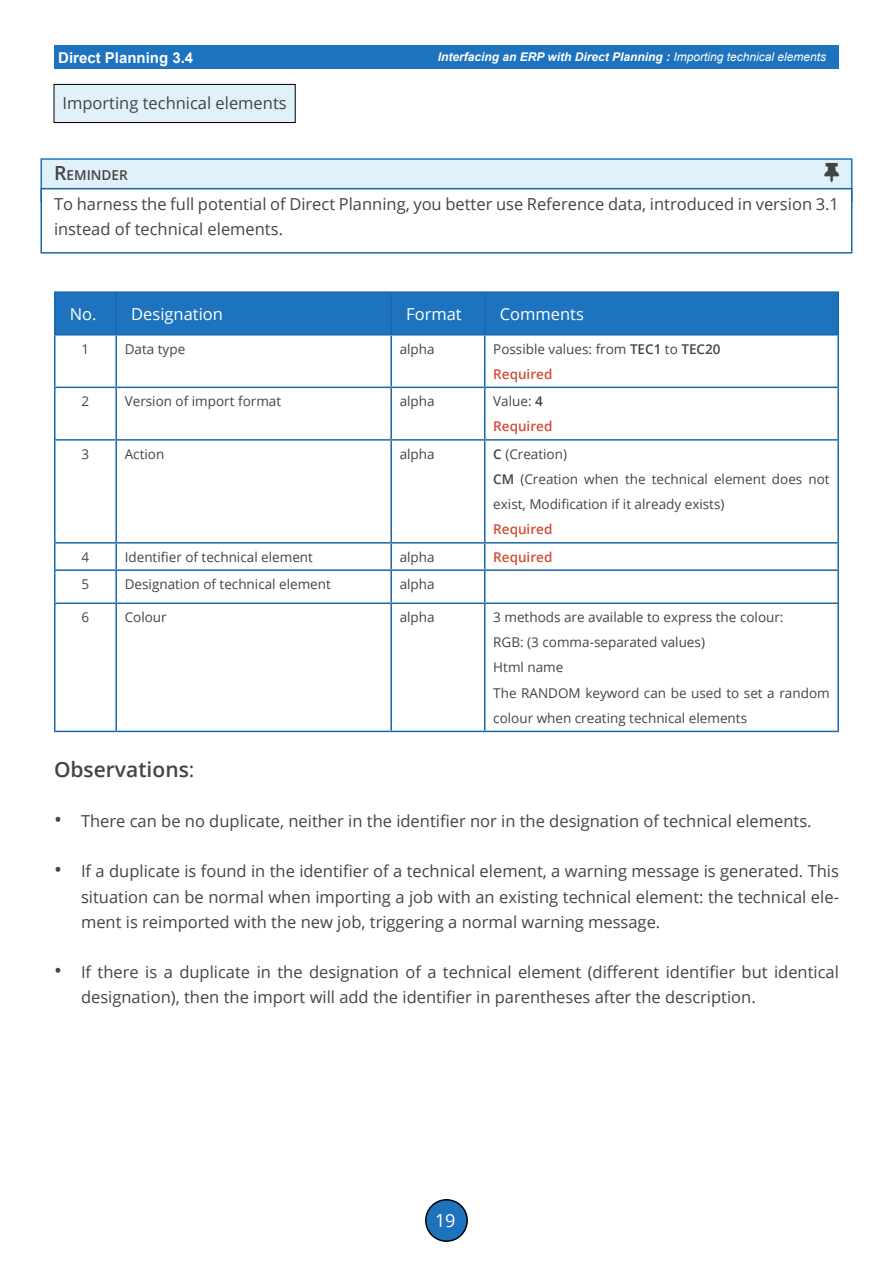
<style>
.page{position:relative;width:893px;height:1263px;background:#fff}
.page>*{position:absolute;margin:0;border:0;box-sizing:border-box;transform-origin:0 0}
.t1{font:600 21px "Open Sans";color:#444}
.t2{font:18px "Open Sans";color:#fff}
.Sous-section2{font:16.5px/25.2px "Open Sans";color:#444}
.En-tête_tableau{font:16.5px "Open Sans";color:#fff}
.t3{font:700 15px "Arial";color:#fff}
.Paragraphes{font:600 13.65px "Open Sans";color:#444}
.t4{font:13.5px/25.2px "Open Sans";color:#444}
.t5{font:600 13.5px "Open Sans";color:#cf4d35}
.t6{font:italic 700 12px "Arial";color:#fff}
.s1{font-weight:400}
.s2{font-size:19.5px}
.s3{font-weight:600}
.s4{font-size:21px}
</style>
<div class="page">
<div style="left:426px;top:1200px;width:41px;height:41px;background:#1e73be;border-radius:50%"></div>
<div style="left:425px;top:1199px;width:43px;height:43px;border:2px solid #000;border-radius:50%"></div>
<div style="left:54px;top:45px;width:785px;height:24px;background:#1e73be"></div>
<div style="left:54px;top:84px;width:241px;height:39px;background:#e0f1fa"></div>
<div style="left:54px;top:84px;width:241px;height:39px;border:1px solid #000"></div>
<div style="left:41px;top:159px;width:811px;height:31px;background:#e0f1fa"></div>
<div style="left:40px;top:158px;width:812px;height:45px;border:2px solid #1e73be"></div>
<div style="left:40px;top:188px;width:812px;height:66px;border:2px solid #1b67ab"></div>
<div style="left:56px;top:293px;width:781px;height:41px;background:#1e73be"></div>
<svg style="left:56px;top:335px;width:781px;height:396px"></svg>
<hr style="left:116px;top:291px;width:275px;height:2px;background:#1b67ab">
<hr style="left:391px;top:291px;width:94px;height:2px;background:#1b67ab">
<hr style="left:485px;top:291px;width:354px;height:2px;background:#1b67ab">
<hr style="left:837px;top:293px;width:2px;height:41px;background:#1b67ab">
<hr style="left:54px;top:335px;width:2px;height:52px;background:#1b67ab">
<hr style="left:116px;top:334px;width:275px;height:1px;background:#1b67ab">
<hr style="left:115px;top:335px;width:2px;height:52px;background:#1b67ab">
<hr style="left:391px;top:334px;width:94px;height:1px;background:#1b67ab">
<hr style="left:485px;top:334px;width:354px;height:1px;background:#1b67ab">
<hr style="left:837px;top:335px;width:2px;height:52px;background:#1b67ab">
<hr style="left:54px;top:387px;width:62px;height:1px;background:#1b67ab">
<hr style="left:54px;top:388px;width:2px;height:51px;background:#1b67ab">
<hr style="left:116px;top:387px;width:275px;height:1px;background:#1b67ab">
<hr style="left:115px;top:388px;width:2px;height:51px;background:#1b67ab">
<hr style="left:391px;top:387px;width:94px;height:1px;background:#1b67ab">
<hr style="left:485px;top:387px;width:354px;height:1px;background:#1b67ab">
<hr style="left:837px;top:388px;width:2px;height:51px;background:#1b67ab">
<hr style="left:54px;top:439px;width:62px;height:2px;background:#1b67ab">
<hr style="left:54px;top:441px;width:2px;height:101px;background:#1b67ab">
<hr style="left:116px;top:439px;width:275px;height:2px;background:#1b67ab">
<hr style="left:115px;top:441px;width:2px;height:101px;background:#1b67ab">
<hr style="left:391px;top:439px;width:94px;height:2px;background:#1b67ab">
<hr style="left:485px;top:439px;width:354px;height:2px;background:#1b67ab">
<hr style="left:837px;top:441px;width:2px;height:101px;background:#1b67ab">
<hr style="left:54px;top:542px;width:62px;height:2px;background:#1b67ab">
<hr style="left:54px;top:544px;width:2px;height:25px;background:#1b67ab">
<hr style="left:116px;top:542px;width:275px;height:2px;background:#1b67ab">
<hr style="left:115px;top:544px;width:2px;height:25px;background:#1b67ab">
<hr style="left:391px;top:542px;width:94px;height:2px;background:#1b67ab">
<hr style="left:485px;top:542px;width:354px;height:2px;background:#1b67ab">
<hr style="left:837px;top:544px;width:2px;height:25px;background:#1b67ab">
<hr style="left:54px;top:569px;width:62px;height:2px;background:#1b67ab">
<hr style="left:54px;top:571px;width:2px;height:31px;background:#1b67ab">
<hr style="left:116px;top:569px;width:275px;height:2px;background:#1b67ab">
<hr style="left:115px;top:571px;width:2px;height:31px;background:#1b67ab">
<hr style="left:391px;top:569px;width:94px;height:2px;background:#1b67ab">
<hr style="left:485px;top:569px;width:354px;height:2px;background:#1b67ab">
<hr style="left:837px;top:571px;width:2px;height:31px;background:#1b67ab">
<hr style="left:54px;top:602px;width:62px;height:2px;background:#1b67ab">
<hr style="left:54px;top:604px;width:2px;height:127px;background:#1b67ab">
<hr style="left:116px;top:602px;width:275px;height:2px;background:#1b67ab">
<hr style="left:115px;top:604px;width:2px;height:127px;background:#1b67ab">
<hr style="left:391px;top:602px;width:94px;height:2px;background:#1b67ab">
<hr style="left:485px;top:602px;width:354px;height:2px;background:#1b67ab">
<hr style="left:837px;top:604px;width:2px;height:127px;background:#1b67ab">
<hr style="left:54px;top:731px;width:62px;height:1px;background:#1b67ab">
<hr style="left:116px;top:731px;width:275px;height:1px;background:#1b67ab">
<hr style="left:391px;top:731px;width:94px;height:1px;background:#1b67ab">
<hr style="left:485px;top:731px;width:354px;height:1px;background:#1b67ab">
<hr style="left:390px;top:293px;width:2px;height:41px;background:#1b67ab">
<hr style="left:484px;top:293px;width:1px;height:41px;background:#1b67ab">
<hr style="left:390px;top:335px;width:2px;height:52px;background:#1b67ab">
<hr style="left:484px;top:335px;width:1px;height:52px;background:#1b67ab">
<hr style="left:390px;top:388px;width:2px;height:51px;background:#1b67ab">
<hr style="left:484px;top:388px;width:1px;height:51px;background:#1b67ab">
<hr style="left:390px;top:441px;width:2px;height:101px;background:#1b67ab">
<hr style="left:484px;top:441px;width:1px;height:101px;background:#1b67ab">
<hr style="left:390px;top:544px;width:2px;height:25px;background:#1b67ab">
<svg style="left:484px;top:544px;width:1px;height:25px"></svg>
<hr style="left:390px;top:571px;width:2px;height:31px;background:#1b67ab">
<hr style="left:484px;top:571px;width:1px;height:31px;background:#1b67ab">
<hr style="left:390px;top:604px;width:2px;height:127px;background:#1b67ab">
<hr style="left:484px;top:604px;width:1px;height:127px;background:#1b67ab">
<hr style="left:54px;top:291px;width:62px;height:2px;background:#1b67ab">
<hr style="left:54px;top:293px;width:2px;height:41px;background:#1b67ab">
<hr style="left:115px;top:293px;width:2px;height:41px;background:#1b67ab">
<hr style="left:54px;top:334px;width:62px;height:1px;background:#1b67ab">
<p class="t3" style="left:58px;top:47px;width:137px">Direct Planning 3.4</p>
<p class="t6" style="left:438px;top:49px;width:390px">Interfacing an ERP with Direct Planning : <span class="s1">Importing technical elements</span></p>
<p class="Sous-section2" style="left:63px;top:90px;width:226px">Importing technical elements</p>
<p class="Paragraphes" style="left:54px;top:166px;width:75px"><span class="s2">R</span>EMINDER</p>
<p class="Sous-section2" style="left:54px;top:191px;width:786px">To harness the full potential of Direct Planning, you better use Reference data, introduced in version 3.1 instead of technical elements.</p>
<p class="En-tête_tableau" style="left:70px;top:302px;width:28px">No.</p>
<p class="En-tête_tableau" style="left:131px;top:302px;width:93px">Designation</p>
<p class="En-tête_tableau" style="left:406px;top:302px;width:57px">Format</p>
<p class="En-tête_tableau" style="left:500px;top:302px;width:86px">Comments</p>
<p class="t4" style="left:82px;top:336px;width:9px">1</p>
<p class="t4" style="left:125px;top:336px;width:62px">Data type</p>
<p class="t4" style="left:400px;top:336px;width:36px">alpha</p>
<p class="t4" style="left:493px;top:336px;width:229px">Possible values: from <span class="s3">TEC1</span> to <span class="s3">TEC20</span></p>
<p class="t5" style="left:493px;top:365px;width:61px">Required</p>
<p class="t4" style="left:82px;top:388px;width:9px">2</p>
<p class="t4" style="left:125px;top:388px;width:158px">Version of import format</p>
<p class="t4" style="left:400px;top:388px;width:36px">alpha</p>
<p class="t4" style="left:493px;top:388px;width:51px">Value: <span class="s3">4</span></p>
<p class="t5" style="left:493px;top:417px;width:61px">Required</p>
<p class="t4" style="left:82px;top:441px;width:9px">3</p>
<p class="t4" style="left:125px;top:441px;width:41px">Action</p>
<p class="t4" style="left:400px;top:441px;width:36px">alpha</p>
<p class="t4" style="left:493px;top:441px;width:75px"><span class="s3">C</span> (Creation)</p>
<p class="t4" style="left:493px;top:466px;width:338px"><span class="s3">CM</span> (Creation when the technical element does not exist, Modification if it already exists)</p>
<p class="t5" style="left:493px;top:520px;width:61px">Required</p>
<p class="t4" style="left:82px;top:544px;width:9px">4</p>
<p class="t4" style="left:125px;top:544px;width:190px">Identifier of technical element</p>
<p class="t4" style="left:400px;top:544px;width:36px">alpha</p>
<p class="t5" style="left:493px;top:547px;width:61px">Required</p>
<p class="t4" style="left:82px;top:571px;width:9px">5</p>
<p class="t4" style="left:125px;top:571px;width:208px">Designation of technical element</p>
<p class="t4" style="left:400px;top:571px;width:36px">alpha</p>
<p class="t4" style="left:82px;top:604px;width:9px">6</p>
<p class="t4" style="left:125px;top:604px;width:44px">Colour</p>
<p class="t4" style="left:400px;top:604px;width:36px">alpha</p>
<p class="t4" style="left:493px;top:604px;width:292px">3 methods are available to express the colour:</p>
<p class="t4" style="left:493px;top:629px;width:213px">RGB: (3 comma-separated values)</p>
<p class="t4" style="left:493px;top:655px;width:72px">Html name</p>
<p class="t4" style="left:493px;top:680px;width:338px">The RANDOM keyword can be used to set a random colour when creating technical elements</p>
<p class="t1" style="left:54px;top:754px;width:142px">Observations<span class="s1">:</span></p>
<p class="Sous-section2" style="left:54px;top:808px;width:759px"><span class="s4">•</span> There can be no duplicate, neither in the identifier nor in the designation of technical elements.</p>
<p class="Sous-section2" style="left:81px;top:858px;width:759px;text-align:justify;text-indent:-27px"><span class="s4">•</span> If a duplicate is found in the identifier of a technical element, a warning message is generated. This situation can be normal when importing a job with an existing technical element: the technical ele&shy;ment is reimported with the new job, triggering a normal warning message.</p>
<p class="Sous-section2" style="left:81px;top:959px;width:759px;text-indent:-27px"><span class="s4">•</span> If there is a duplicate in the designation of a technical element (different identifier but identical designation), then the import will add the identifier in parentheses after the description.</p>
<p class="t2" style="left:435px;top:1208px;width:22px">19</p>
</div>
